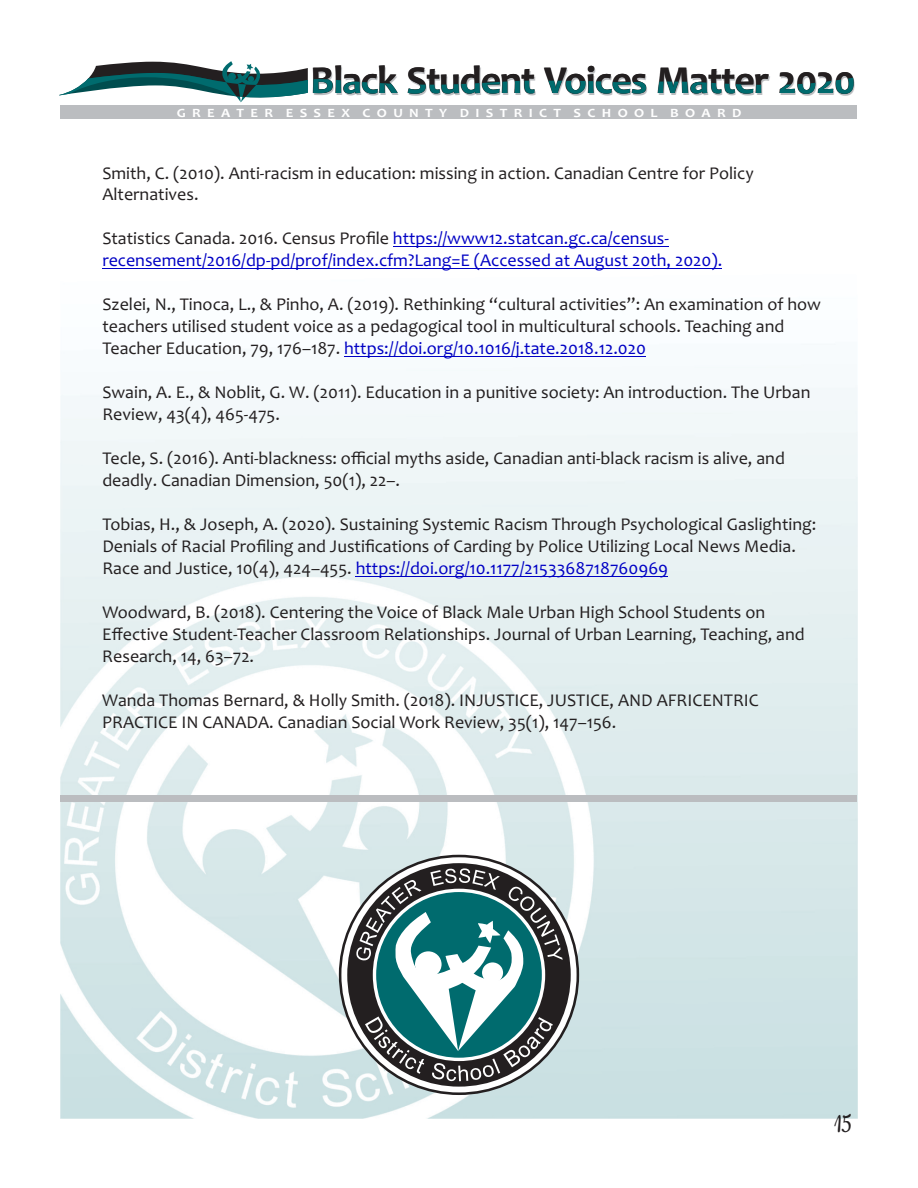
<style>
.page{position:relative;width:918px;height:1188px;background:#fff}
.page>*{position:absolute;margin:0;border:0;box-sizing:border-box;transform-origin:0 0}
.t1{font:700 39.75px "Candara";letter-spacing:-.025em;color:#231f20}
.t2{font:30.75px "Cookie";color:#231f20;scale:.84 1}
.t3{font:18px/21.9px "Candara";color:#231f20}
.t4{font:18px/21.9px "Candara";color:#0000c4}
.t5{font:700 12.75px "Candara";color:#fff;scale:1.14 1}
.s1{color:#231f20}
.s2{color:#0000c4}
</style>
<div class="page">
<img style="left:61px;top:344px;width:797px;height:774px">
<hr style="left:393px;top:246px;width:276px;height:1px;background:#0000c4">
<hr style="left:102px;top:268px;width:620px;height:1px;background:#0000c4">
<hr style="left:344px;top:356px;width:302px;height:1px;background:#0000c4">
<hr style="left:356px;top:576px;width:312px;height:1px;background:#0000c4">
<svg style="left:59px;top:61px;width:795px;height:41px"></svg>
<div style="left:60px;top:106px;width:797px;height:13px;background:#bbbdc0"></div>
<div style="left:61px;top:795px;width:796px;height:6px;background:#bbbdc0"></div>
<div style="left:341px;top:857px;width:236px;height:235px;background:#fff;border-radius:50%"></div>
<div style="left:347px;top:863px;width:224px;height:224px;background:#231f20;border-radius:50%"></div>
<svg style="left:356px;top:868px;width:207px;height:213px"></svg>
<h1 class="t1" style="left:310px;top:64px;width:547px">Black Student Voices Matter 2020</h1>
<p class="t5" style="left:177px;top:107px;width:497px">G R E A T E R E S S E X C O U N T Y D I S T R I C T S C H O O L B O A R D</p>
<p class="t3" style="left:102px;top:164px;width:653px">Smith, C. (2010). Anti-racism in education: missing in action. Canadian Centre for Policy<br>Alternatives.</p>
<p class="t4" style="left:102px;top:229px;width:621px"><span class="s1">Statistics Canada. 2016. Census Profile</span> https://www12.statcan.gc.ca/census&shy;recensement/2016/dp-pd/prof/index.cfm?Lang=E (Accessed at August 20th, 2020).</p>
<p class="t3" style="left:102px;top:295px;width:720px">Szelei, N., Tinoca, L., &amp; Pinho, A. (2019). Rethinking “cultural activities”: An examination of how teachers utilised student voice as a pedagogical tool in multicultural schools. Teaching and<br>Teacher Education, 79, 176–187. <span class="s2">https://doi.org/10.1016/j.tate.2018.12.020</span></p>
<p class="t3" style="left:102px;top:383px;width:710px">Swain, A. E., &amp; Noblit, G. W. (2011). Education in a punitive society: An introduction. The Urban<br>Review, 43(4), 465-475.</p>
<p class="t3" style="left:102px;top:449px;width:684px">Tecle, S. (2016). Anti-blackness: official myths aside, Canadian anti-black racism is alive, and deadly. Canadian Dimension, 50(1), 22–.</p>
<p class="t3" style="left:102px;top:515px;width:716px">Tobias, H., &amp; Joseph, A. (2020). Sustaining Systemic Racism Through Psychological Gaslighting:<br>Denials of Racial Profiling and Justifications of Carding by Police Utilizing Local News Media.<br>Race and Justice, 10(4), 424–455. <span class="s2">https://doi.org/10.1177/2153368718760969</span></p>
<p class="t3" style="left:102px;top:603px;width:704px">Woodward, B. (2018). Centering the Voice of Black Male Urban High School Students on<br>Effective Student-Teacher Classroom Relationships. Journal of Urban Learning, Teaching, and<br>Research, 14, 63–72.</p>
<p class="t3" style="left:102px;top:691px;width:658px">Wanda Thomas Bernard, &amp; Holly Smith. (2018). INJUSTICE, JUSTICE, AND AFRICENTRIC<br>PRACTICE IN CANADA. Canadian Social Work Review, 35(1), 147–156.</p>
<h2 class="t2" style="left:834px;top:1108px;width:23px">15</h2>
</div>
